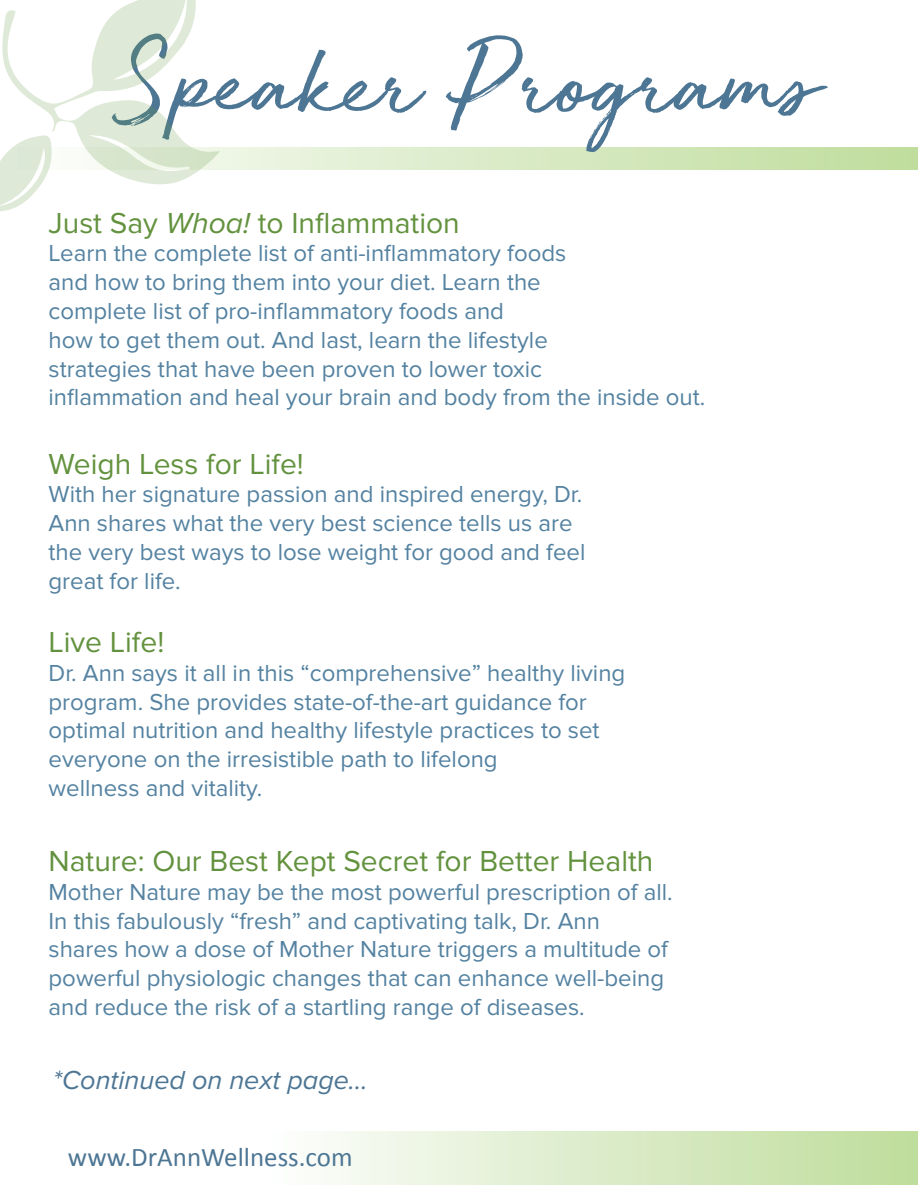
<style>
.page{position:relative;width:918px;height:1188px;background:#fff}
.page>*{position:absolute;margin:0;border:0;box-sizing:border-box;transform-origin:0 0}
.t1{font:108px "Golden Plains";color:#4d7694}
.t2{font:30px "Proxima Nova";color:#63923e}
.t3{font:italic 27px "Proxima Nova";color:#4d7694}
.t4{font:27px "Calibri";color:#4d7694}
.t5{font:24px/28.8px "Proxima Nova";color:#5482a1}
.s1{font-style:italic}
</style>
<div class="page">
<div style="left:268px;top:1131px;width:650px;height:54px;background:linear-gradient(to right,#fdfefd,#bedc9b)"></div>
<svg style="left:220px;top:148px;width:698px;height:21px;background:#d6e8c0"></svg>
<svg style="left:0;top:0;width:220px;height:211px"></svg>
<p class="t1" style="left:119px;top:9px;width:699px">Speaker Programs</p>
<p class="t2" style="left:49px;top:205px;width:413px">Just Say <span class="s1">Whoa!</span> to Inflammation</p>
<p class="t5" style="left:49px;top:239px;width:519px">Learn the complete list of anti-inflammatory foods</p>
<p class="t5" style="left:49px;top:268px;width:494px">and how to bring them into your diet. Learn the</p>
<p class="t5" style="left:49px;top:297px;width:457px">complete list of pro-inflammatory foods and</p>
<p class="t5" style="left:49px;top:326px;width:501px">how to get them out. And last, learn the lifestyle</p>
<p class="t5" style="left:49px;top:355px;width:495px">strategies that have been proven to lower toxic</p>
<p class="t5" style="left:49px;top:383px;width:658px">inflammation and heal your brain and body from the inside out.</p>
<p class="t2" style="left:49px;top:446px;width:257px">Weigh Less for Life!</p>
<p class="t5" style="left:49px;top:480px;width:538px">With her signature passion and inspired energy, Dr.<br>Ann shares what the very best science tells us are the very best ways to lose weight for good and feel great for life.</p>
<p class="t2" style="left:49px;top:625px;width:117px">Live Life!</p>
<p class="t5" style="left:49px;top:659px;width:578px">Dr. Ann says it all in this “comprehensive” healthy living program. She provides state-of-the-art guidance for</p>
<p class="t5" style="left:49px;top:716px;width:553px">optimal nutrition and healthy lifestyle practices to set</p>
<p class="t5" style="left:49px;top:745px;width:451px">everyone on the irresistible path to lifelong</p>
<p class="t5" style="left:49px;top:774px;width:215px">wellness and vitality.</p>
<p class="t2" style="left:49px;top:844px;width:606px">Nature: Our Best Kept Secret for Better Health</p>
<p class="t5" style="left:49px;top:878px;width:626px">Mother Nature may be the most powerful prescription of all.</p>
<p class="t5" style="left:49px;top:907px;width:621px">In this fabulously “fresh” and captivating talk, Dr. Ann shares how a dose of Mother Nature triggers a multitude of powerful physiologic changes that can enhance well-being and reduce the risk of a startling range of diseases.</p>
<p class="t3" style="left:53px;top:1065px;width:316px">*Continued on next page...</p>
<p class="t4" style="left:68px;top:1138px;width:286px">www.DrAnnWellness.com</p>
</div>
